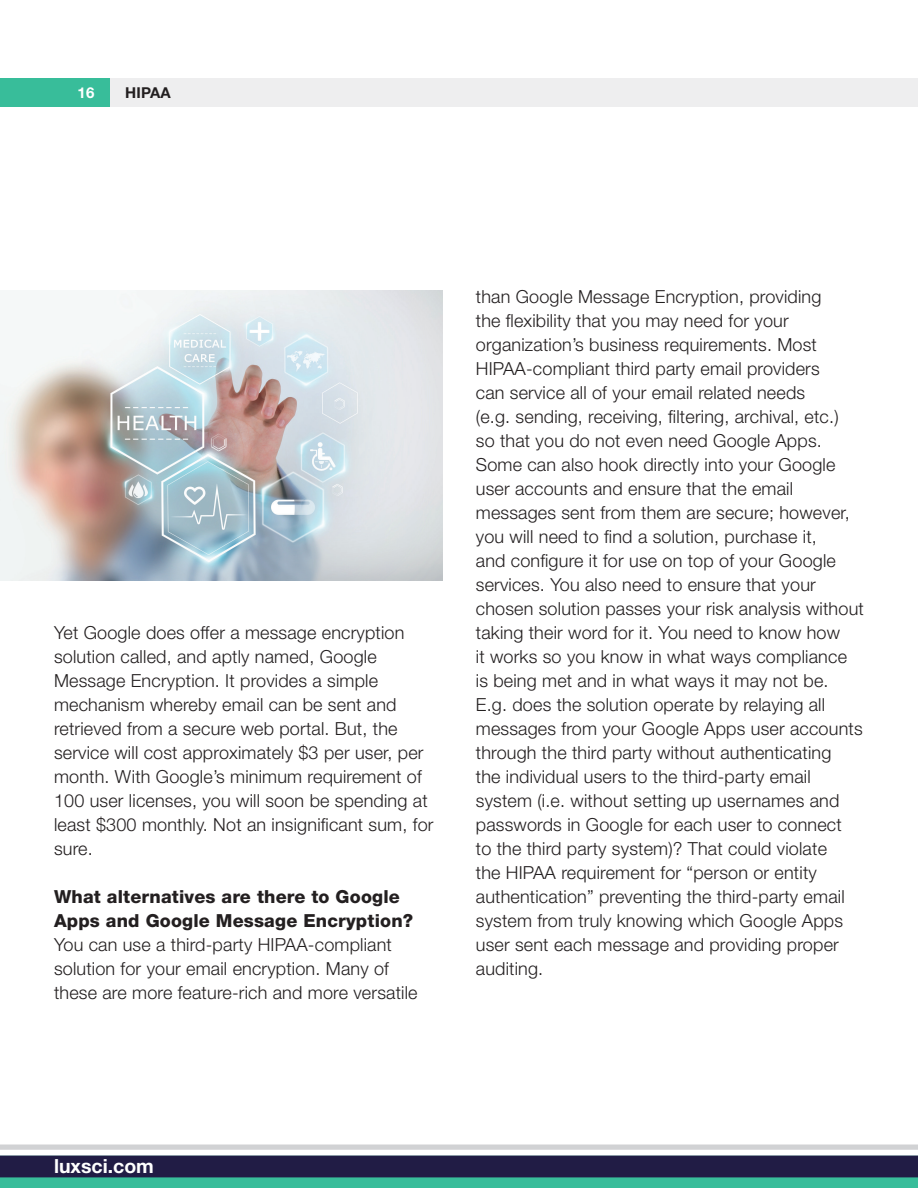
<style>
.page{position:relative;width:918px;height:1188px;background:#fff}
.page>*{position:absolute;margin:0;border:0;box-sizing:border-box;transform-origin:0 0}
.t1{font:700 19.5px "Helvetica Neue LT Std";color:#fff}
.t2{font:300 18px/24px "Helvetica Neue LT Std";letter-spacing:.01em;color:#231f20}
.t3{font:800 18px/24px "Helvetica Neue LT Std";letter-spacing:.01em;color:#231f20}
.t4{font:700 15px "Helvetica Neue LT Std";letter-spacing:.01em;color:#231f20}
.t5{font:700 15px "Helvetica Neue LT Std";color:#fff}
</style>
<div class="page">
<svg style="left:0;top:1144px;width:918px;height:44px"></svg>
<div style="left:0;top:79px;width:110px;height:28px;background:#38bd9a"></div>
<div style="left:110px;top:79px;width:808px;height:28px;background:#eeeeef"></div>
<div style="left:0;top:1156px;width:918px;height:21px;background:#211c45"></div>
<img style="left:0;top:291px;width:442px;height:290px">
<p class="t5" style="left:78px;top:83px;width:18px">16</p>
<p class="t4" style="left:125px;top:83px;width:47px">HIPAA</p>
<p class="t2" style="left:54px;top:620px;width:381px">Yet Google does offer a message encryption solution called, and aptly named, Google Message Encryption. It provides a simple mechanism whereby email can be sent and retrieved from a secure web portal. But, the service will cost approximately $3 per user, per month. With Google’s minimum requirement of 100 user licenses, you will soon be spending at least $300 monthly. Not an insignificant sum, for sure.</p>
<p class="t3" style="left:54px;top:885px;width:361px">What alternatives are there to Google<br>Apps and Google Message Encryption?</p>
<p class="t2" style="left:54px;top:932px;width:365px">You can use a third-party HIPAA-compliant solution for your email encryption. Many of these are more feature-rich and more versatile</p>
<p class="t2" style="left:476px;top:285px;width:389px">than Google Message Encryption, providing<br>the flexibility that you may need for your organization’s business requirements. Most HIPAA-compliant third party email providers<br>can service all of your email related needs<br>(e.g. sending, receiving, filtering, archival, etc.)<br>so that you do not even need Google Apps.<br>Some can also hook directly into your Google user accounts and ensure that the email messages sent from them are secure; however, you will need to find a solution, purchase it,<br>and configure it for use on top of your Google services. You also need to ensure that your chosen solution passes your risk analysis without taking their word for it. You need to know how<br>it works so you know in what ways compliance<br>is being met and in what ways it may not be.<br>E.g. does the solution operate by relaying all messages from your Google Apps user accounts through the third party without authenticating<br>the individual users to the third-party email system (i.e. without setting up usernames and passwords in Google for each user to connect<br>to the third party system)? That could violate<br>the HIPAA requirement for “person or entity authentication” preventing the third-party email system from truly knowing which Google Apps user sent each message and providing proper auditing.</p>
<p class="t1" style="left:54px;top:1154px;width:101px">luxsci.com</p>
</div>
